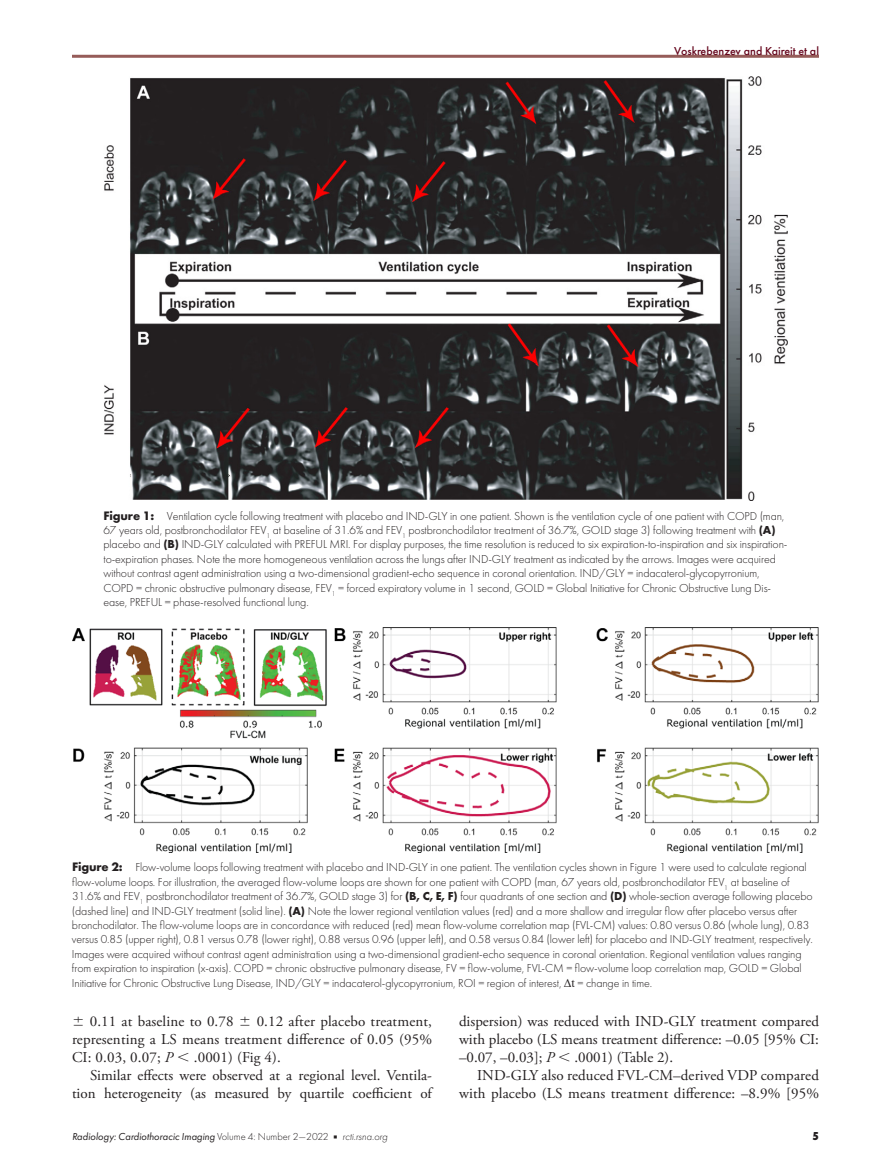
<style>
.page{position:relative;width:891px;height:1175px;background:#fff}
.page>*{position:absolute;margin:0;border:0;box-sizing:border-box;transform-origin:0 0}
.t1{font:15px/18px "Adobe Garamond Pro";color:#231f20;text-align:justify}
.t2{font:300 12px/14.4px "Futura PT";letter-spacing:-.01em;color:#231f20}
.t3{font:500 12px "Futura PT";color:#65051c}
.t4{font:800 12px "Futura PT Cond";color:#231f20}
.t5{font:italic 10.5px "Futura PT";color:#231f20}
.s1{font-weight:700;font-size:12.75px}
.s2{font-weight:700}
.s3{font-family:"Times New Roman";font-weight:400}
.s4{font-family:"Universal Greekwith Math Pi"}
.s5{font-style:italic}
.s6{font-weight:300;font-style:normal}
.s7{font-family:"Universal Newswith Comm Pi";font-style:normal;font-size:6px}
.s8{font-weight:300}
</style>
<div class="page">
<hr style="left:72px;top:55px;width:747px;height:3px;background:#965c59">
<img style="left:104px;top:76px;width:683px;height:425px">
<img style="left:72px;top:627px;width:747px;height:225px">
<p class="t3" style="left:674px;top:44px;width:146px">Voskrebenzev and Kaireit et al</p>
<p class="t2" style="left:103px;top:508px;width:686px"><span class="s1">Figure 1:</span> Ventilation cycle following treatment with placebo and IND-GLY in one patient. Shown is the ventilation cycle of one patient with COPD (man, 67 years old, postbronchodilator FEV<sub>1</sub> at baseline of 31.6% and FEV<sub>1</sub> postbronchodilator treatment of 36.7%, GOLD stage 3) following treatment with <span class="s2">(A) </span>placebo and <span class="s2">(B)</span> IND-GLY calculated with PREFUL MRI. For display purposes, the time resolution is reduced to six expiration-to-inspiration and six inspiration&shy;to-expiration phases. Note the more homogeneous ventilation across the lungs after IND-GLY treatment as indicated by the arrows. Images were acquired without contrast agent administration using a two-dimensional gradient-echo sequence in coronal orientation. IND/GLY = indacaterol-glycopyrronium, COPD = chronic obstructive pulmonary disease, FEV<sub>1</sub> = forced expiratory volume in 1 second, GOLD = Global Initiative for Chronic Obstructive Lung Dis&shy;ease, PREFUL = phase-resolved functional lung.</p>
<p class="t2" style="left:72px;top:860px;width:742px"><span class="s1">Figure 2:</span> Flow-volume loops following treatment with placebo and IND-GLY in one patient. The ventilation cycles shown in Figure 1 were used to calculate regional flow-volume loops. For illustration, the averaged flow-volume loops are shown for one patient with COPD (man, 67 years old, postbronchodilator FEV<sub>1</sub> at baseline of 31.6% and FEV<sub>1</sub> postbronchodilator treatment of 36.7%, GOLD stage 3) for <span class="s2">(B, C, E, F)</span> four quadrants of one section and <span class="s2">(D)</span> whole-section average following placebo (dashed line) and IND-GLY treatment (solid line). <span class="s2">(A)</span> Note the lower regional ventilation values (red) and a more shallow and irregular flow after placebo versus after bronchodilator. The flow-volume loops are in concordance with reduced (red) mean flow-volume correlation map (FVL-CM) values: 0.80 versus 0.86 (whole lung), 0.83 versus 0.85 (upper right), 0.81 versus 0.78 (lower right), 0.88 versus 0.96 (upper left), and 0.58 versus 0.84 (lower left) for placebo and IND-GLY treatment, respectively.<br>Images were acquired without contrast agent administration using a two-dimensional gradient-echo sequence in coronal orientation. Regional ventilation values ranging from expiration to inspiration (x-axis). COPD = chronic obstructive pulmonary disease, FV = flow-volume, FVL-CM = flow-volume loop correlation map, GOLD = Global Initiative for Chronic Obstructive Lung Disease, IND/GLY = indacaterol-glycopyrronium, ROI = region of interest, <span class="s3">Δt</span> = change in time.</p>
<p class="t1" style="left:72px;top:1013px;width:362px"><span class="s4">6</span> 0.11 at baseline to 0.78 <span class="s4">6</span> 0.12 after placebo treatment, representing a LS means treatment difference of 0.05 (95% CI: 0.03, 0.07; <span class="s5">P</span> <span class="s4">,</span> .0001) (Fig 4).</p>
<p class="t1" style="left:72px;top:1067px;width:362px;text-align:right">Similar effects were observed at a regional level. Ventila&shy;tion heterogeneity (as measured by quartile coefficient of</p>
<p class="t1" style="left:459px;top:1012px;width:362px">dispersion) was reduced with IND-GLY treatment compared with placebo (LS means treatment difference: –0.05 [95% CI: –0.07, –0.03]; <span class="s5">P</span> <span class="s4">,</span> .0001) (Table 2).</p>
<p class="t1" style="left:459px;top:1066px;width:362px;text-align:right">IND-GLY also reduced FVL-CM–derived VDP compared with placebo (LS means treatment difference: –8.9% [95%</p>
<p class="t5" style="left:72px;top:1130px;width:317px">Radiology: Cardiothoracic Imaging <span class="s6">Volume 4: Number 2—2022</span> <span class="s7">n</span> <span class="s8">rcti.rsna.org</span></p>
<p class="t4" style="left:813px;top:1128px;width:8px">5</p>
</div>
